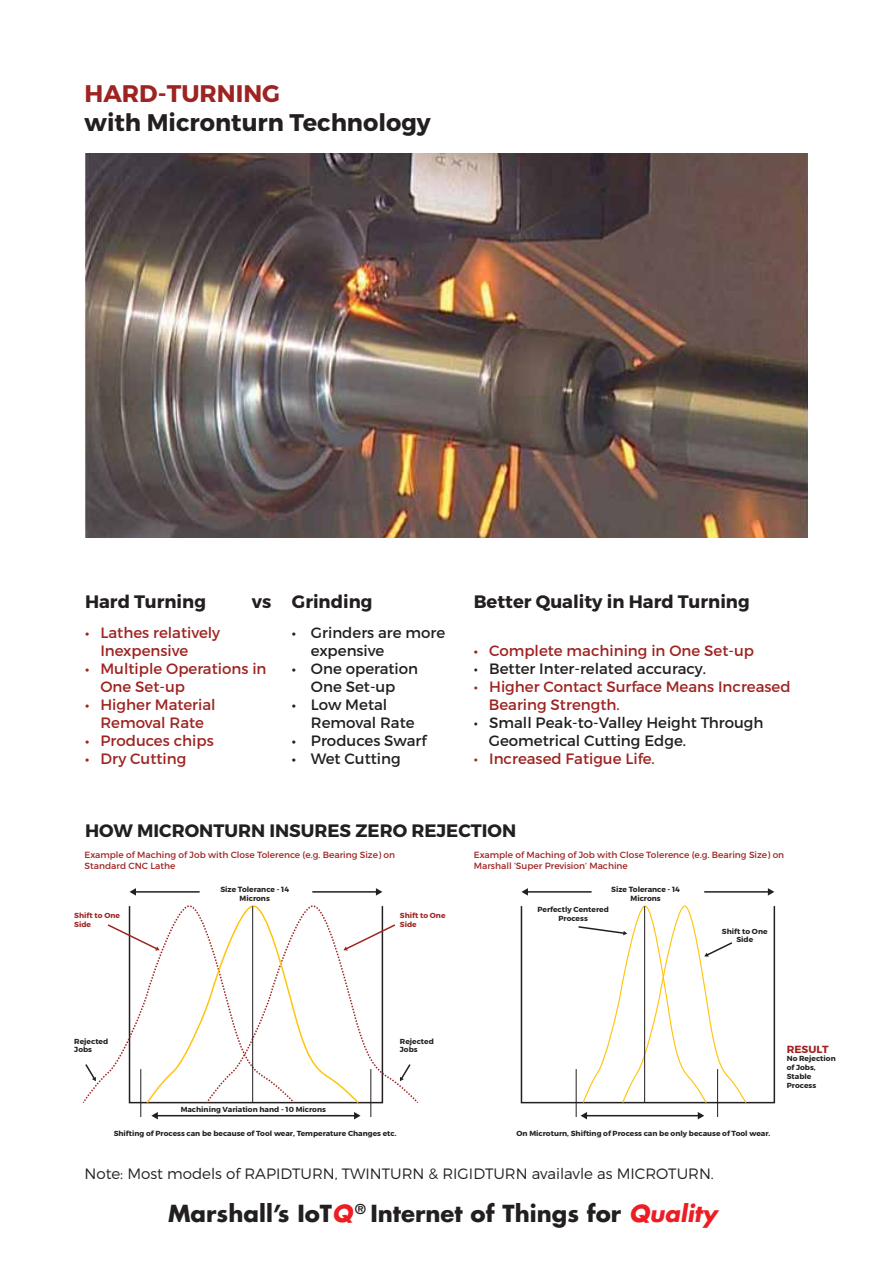
<style>
.page{position:relative;width:893px;height:1263px;background:#fff}
.page>*{position:absolute;margin:0;border:0;box-sizing:border-box;transform-origin:0 0}
.t1{font:700 24px "Montserrat";color:#231f20}
.t2{font:700 24px "Montserrat";color:#9d2421}
.t3{font:700 22.95px "Futura Std";color:#231f20}
.t4{font:700 18px "Montserrat";color:#231f20}
.t5{font:15px/18px "Montserrat";color:#9d2421}
.t6{font:15px/18px "Montserrat";color:#231f20}
.t7{font:300 15px "Montserrat";color:#231f20}
.t8{font:700 10.35px "Montserrat";color:#9d2421}
.t9{font:9px/10.8px "Montserrat";color:#9d2421}
.t10{font:700 7.5px/9px "Montserrat";color:#231f20;text-align:center}
.t11{font:700 7.35px/8.9px "Montserrat";color:#231f20}
.t12{font:700 7.35px/8.9px "Montserrat";color:#9d2421}
.s1{font-family:"Myriad Pro"}
.s2{font-style:italic;color:#ed1d24}
</style>
<div class="page">
<img style="left:85px;top:154px;width:723px;height:383px">
<hr style="left:135px;top:891px;width:65px;height:2px;background:#231f20">
<svg style="left:130px;top:888px;width:6px;height:8px"></svg>
<hr style="left:157px;top:1115px;width:198px;height:1px;background:#231f20">
<svg style="left:354px;top:1112px;width:7px;height:7px"></svg>
<svg style="left:151px;top:1112px;width:7px;height:7px"></svg>
<hr style="left:312px;top:891px;width:65px;height:2px;background:#231f20">
<svg style="left:376px;top:888px;width:6px;height:8px"></svg>
<svg style="left:82px;top:905px;width:336px;height:199px"></svg>
<hr style="left:252px;top:906px;width:1px;height:196px;background:#231f20">
<hr style="left:370px;top:1069px;width:1px;height:48px;background:#231f20">
<hr style="left:140px;top:1069px;width:1px;height:48px;background:#231f20">
<div style="left:521px;top:905px;width:254px;height:198px;border:2px solid #231f20"></div>
<svg style="left:577px;top:905px;width:170px;height:199px"></svg>
<hr style="left:527px;top:891px;width:65px;height:2px;background:#231f20">
<svg style="left:521px;top:888px;width:7px;height:8px"></svg>
<hr style="left:586px;top:1115px;width:113px;height:1px;background:#231f20">
<svg style="left:698px;top:1112px;width:6px;height:7px"></svg>
<svg style="left:581px;top:1112px;width:6px;height:7px"></svg>
<hr style="left:704px;top:891px;width:65px;height:2px;background:#231f20">
<svg style="left:768px;top:888px;width:6px;height:8px"></svg>
<hr style="left:644px;top:906px;width:1px;height:196px;background:#231f20">
<hr style="left:717px;top:1069px;width:1px;height:48px;background:#231f20">
<hr style="left:576px;top:1069px;width:1px;height:48px;background:#231f20">
<h1 class="t2" style="left:85px;top:79px;width:197px">HARD-TURNING</h1>
<h1 class="t1" style="left:85px;top:107px;width:348px">with Micronturn Technology</h1>
<h3 class="t4" style="left:85px;top:591px;width:122px">Hard Turning</h3>
<h3 class="t4" style="left:252px;top:591px;width:122px">vs Grinding</h3>
<h3 class="t5" style="left:85px;top:624px;width:137px"><span class="s1">•</span> Lathes relatively</h3>
<h3 class="t6" style="left:292px;top:624px;width:155px"><span class="s1">•</span> Grinders are more</h3>
<h3 class="t5" style="left:100px;top:642px;width:89px">Inexpensive</h3>
<h3 class="t6" style="left:311px;top:642px;width:75px">expensive</h3>
<h3 class="t5" style="left:85px;top:660px;width:183px"><span class="s1">•</span> Multiple Operations in</h3>
<h3 class="t6" style="left:292px;top:660px;width:128px"><span class="s1">•</span> One operation</h3>
<h3 class="t5" style="left:100px;top:678px;width:86px">One Set-up</h3>
<h3 class="t6" style="left:311px;top:678px;width:86px">One Set-up</h3>
<h3 class="t5" style="left:85px;top:696px;width:132px"><span class="s1">•</span> Higher Material</h3>
<h3 class="t6" style="left:292px;top:696px;width:97px"><span class="s1">•</span> Low Metal</h3>
<h3 class="t5" style="left:100px;top:714px;width:105px">Removal Rate</h3>
<h3 class="t6" style="left:311px;top:714px;width:105px">Removal Rate</h3>
<h3 class="t5" style="left:85px;top:732px;width:130px"><span class="s1">•</span> Produces chips</h3>
<h3 class="t6" style="left:292px;top:732px;width:136px"><span class="s1">•</span> Produces Swarf</h3>
<h3 class="t5" style="left:85px;top:750px;width:103px"><span class="s1">•</span> Dry Cutting</h3>
<h3 class="t6" style="left:292px;top:750px;width:110px"><span class="s1">•</span> Wet Cutting</h3>
<h3 class="t4" style="left:474px;top:591px;width:277px">Better Quality in Hard Turning</h3>
<h3 class="t5" style="left:474px;top:642px;width:282px"><span class="s1">•</span> Complete machining in One Set-up</h3>
<h3 class="t6" style="left:474px;top:660px;width:234px">• Better Inter-related accuracy.</h3>
<h3 class="t5" style="left:489px;top:678px;width:303px;text-indent:-15px">• Higher Contact Surface Means Increased<br>Bearing Strength.</h3>
<h3 class="t6" style="left:489px;top:714px;width:276px;text-indent:-15px">• Small Peak-to-Valley Height Through<br>Geometrical Cutting Edge.</h3>
<h3 class="t5" style="left:474px;top:750px;width:183px">• Increased Fatigue Life.</h3>
<h3 class="t4" style="left:85px;top:819px;width:433px">HOW MICRONTURN INSURES ZERO REJECTION</h3>
<p class="t9" style="left:85px;top:849px;width:312px">Example of Maching of Job with Close Tolerence (e.g. Bearing Size) on<br>Standard CNC Lathe</p>
<p class="t9" style="left:474px;top:849px;width:312px">Example of Maching of Job with Close Tolerence (e.g. Bearing Size) on<br>Marshall ‘Super Prevision’ Machine</p>
<p class="t10" style="left:220px;top:885px;width:70px">Size Tolerance - 14<br>Microns</p>
<p class="t10" style="left:611px;top:885px;width:70px">Size Tolerance - 14<br>Microns</p>
<p class="t12" style="left:74px;top:911px;width:47px">Shift to One<br>Side</p>
<p class="t12" style="left:400px;top:911px;width:47px">Shift to One<br>Side</p>
<p class="t11" style="left:537px;top:905px;width:73px;text-align:center">Perfectly Centered<br>Process</p>
<p class="t11" style="left:722px;top:927px;width:47px;text-align:center">Shift to One<br>Side</p>
<p class="t11" style="left:74px;top:1037px;width:35px">Rejected<br>Jobs</p>
<p class="t11" style="left:400px;top:1037px;width:35px">Rejected<br>Jobs</p>
<h3 class="t8" style="left:787px;top:1042px;width:43px">RESULT</h3>
<p class="t11" style="left:787px;top:1054px;width:50px">No Rejection of Jobs,<br>Stable<br>Process</p>
<p class="t11" style="left:181px;top:1105px;width:147px">Machining Variation hand - 10 Microns</p>
<p class="t11" style="left:114px;top:1129px;width:284px">Shifting of Process can be because of Tool wear, Temperature Changes etc.</p>
<p class="t11" style="left:517px;top:1129px;width:255px">On Microturn, Shifting of Process can be only because of Tool wear.</p>
<h3 class="t7" style="left:85px;top:1164px;width:631px">Note: Most models of RAPIDTURN, TWINTURN &amp; RIGIDTURN availavle as MICROTURN.</h3>
<h2 class="t3" style="left:168px;top:1198px;width:550px">Marshall’s IoT<span class="s2">Q</span><sup>®</sup> Internet of Things for <span class="s2">Quality</span></h2>
</div>
